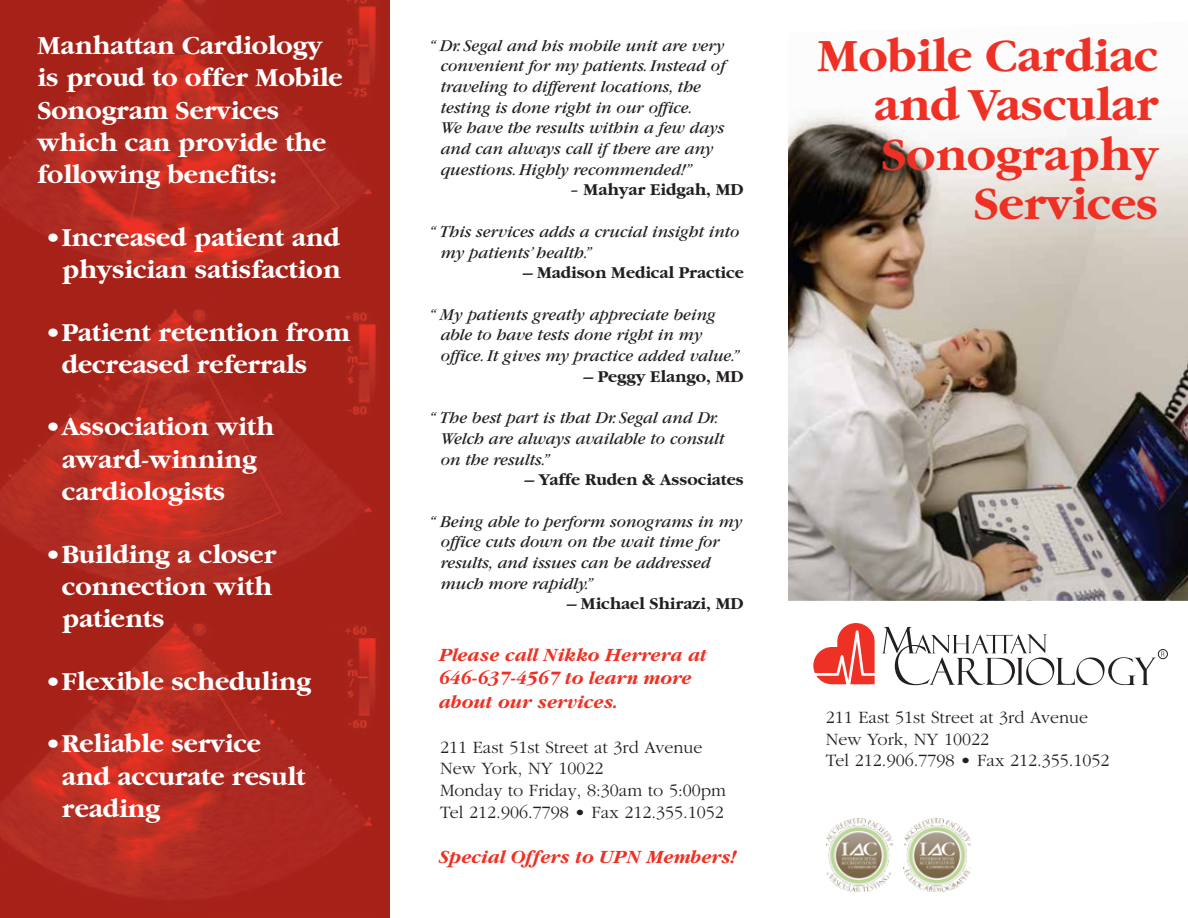
<style>
.page{position:relative;width:1188px;height:918px;background:#fff}
.page>*{position:absolute;margin:0;border:0;box-sizing:border-box;transform-origin:0 0}
.t1{font:700 48px/49.5px "Garamond";color:#ee3124;text-align:right}
.t2{font:700 27px/32.4px "Garamond";color:#fff}
.t3{font:italic 700 19.5px/23.4px "Garamond";color:#ee3124}
.t4{font:300 18px/21.6px "Garamond";color:#231f20}
.t5{font:italic 17.25px/20.7px "Garamond";color:#231f20}
.t6{font:700 17.25px "Garamond";color:#231f20}
.s1{font-weight:400;font-style:italic}
</style>
<div class="page">
<img style="left:788px;top:115px;width:400px;height:486px">
<svg style="left:813px;top:623px;width:62px;height:61px"></svg>
<svg style="left:882px;top:627px;width:282px;height:58px"></svg>
<div style="left:1158px;top:649px;width:10px;height:10px;border:1px solid #231f20;border-radius:50%"></div>
<svg style="left:0;top:0;width:390px;height:918px;fill:#a8241c"></svg>
<img style="left:903px;top:818px;width:68px;height:73px">
<img style="left:826px;top:818px;width:66px;height:73px">
<h2 class="t2" style="left:37px;top:29px;width:307px">Manhattan Cardiology is proud to offer Mobile<br>Sonogram Services which can provide the following benefits:</h2>
<h2 class="t2" style="left:45px;top:221px;width:297px;text-align:right">•Increased patient and physician satisfaction</h2>
<h2 class="t2" style="left:62px;top:316px;width:290px;text-indent:-17px">•Patient retention from decreased referrals</h2>
<h2 class="t2" style="left:62px;top:410px;width:214px;text-indent:-17px">•Association with award-winning cardiologists</h2>
<h2 class="t2" style="left:62px;top:538px;width:216px;text-indent:-17px">•Building a closer connection with patients</h2>
<h2 class="t2" style="left:45px;top:665px;width:268px">•Flexible scheduling</h2>
<h2 class="t2" style="left:62px;top:727px;width:245px;text-indent:-17px">•Reliable service and accurate result reading</h2>
<p class="t5" style="left:441px;top:35px;width:287px;text-indent:-11px">“ Dr. Segal and his mobile unit are very convenient for my patients. Instead of traveling to different locations, the testing is done right in our office.<br>We have the results within a few days and can always call if there are any questions. Highly recommended!”</p>
<p class="t6" style="left:570px;top:180px;width:175px"><span class="s1">–</span> Mahyar Eidgah, MD</p>
<p class="t5" style="left:441px;top:221px;width:300px;text-indent:-11px">“ This services adds a crucial insight into my patients’ health.”</p>
<p class="t6" style="left:524px;top:263px;width:222px">– Madison Medical Practice</p>
<p class="t5" style="left:441px;top:304px;width:300px;text-indent:-11px">“ My patients greatly appreciate being able to have tests done right in my office. It gives my practice added value.”</p>
<p class="t6" style="left:584px;top:367px;width:161px">– Peggy Elango, MD</p>
<p class="t5" style="left:441px;top:408px;width:285px;text-indent:-11px">“ The best part is that Dr. Segal and Dr.<br>Welch are always available to consult on the results.”</p>
<p class="t6" style="left:525px;top:470px;width:220px">– Yaffe Ruden &amp; Associates</p>
<p class="t5" style="left:441px;top:511px;width:303px;text-indent:-11px">“ Being able to perform sonograms in my office cuts down on the wait time for results, and issues can be addressed much more rapidly.”</p>
<p class="t6" style="left:567px;top:594px;width:178px">– Michael Shirazi, MD</p>
<p class="t3" style="left:440px;top:643px;width:270px">Please call Nikko Herrera at<br>646-637-4567 to learn more about our services.</p>
<p class="t4" style="left:440px;top:736px;width:287px">211 East 51st Street at 3rd Avenue<br>New York, NY 10022<br>Monday to Friday, 8:30am to 5:00pm<br>Tel 212.906.7798 • Fax 212.355.1052</p>
<p class="t3" style="left:440px;top:845px;width:299px">Special Offers to UPN Members!</p>
<h1 class="t1" style="left:818px;top:31px;width:342px">Mobile Cardiac and Vascular<br>Sonography<br>Services</h1>
<p class="t4" style="left:826px;top:707px;width:285px">211 East 51st Street at 3rd Avenue<br>New York, NY 10022<br>Tel 212.906.7798 • Fax 212.355.1052</p>
</div>
